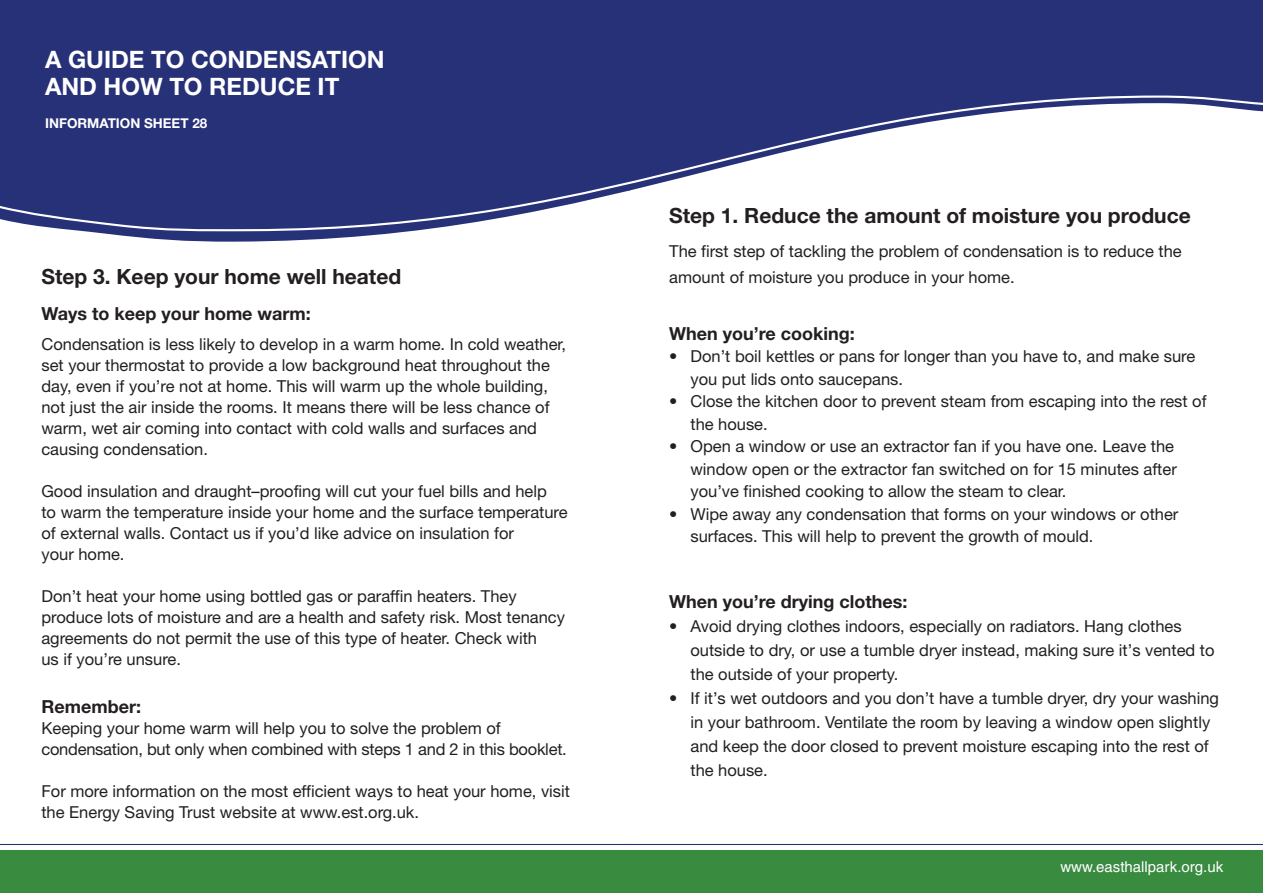
<style>
.page{position:relative;width:1263px;height:893px;background:#fff}
.page>*{position:absolute;margin:0;border:0;box-sizing:border-box;transform-origin:0 0}
.t1{font:700 24px/27px "Helvetica Neue";color:#fff}
.t2{font:700 21px "Helvetica Neue";color:#231f20}
.t3{font:700 18px "Helvetica Neue";color:#231f20}
.t4{font:16.5px/21px "Helvetica Neue";color:#231f20}
.t5{font:15px "Helvetica";color:#fff}
.t6{font:700 13.5px "Helvetica Neue";color:#fff}
</style>
<div class="page">
<svg style="left:100px;top:233px;width:294px;height:9px"></svg>
<div style="left:0;top:0;width:629px;height:233px;background:#273178"></div>
<div style="left:0;top:850px;width:630px;height:43px;background:#398b40"></div>
<hr style="left:0;top:844px;width:630px;height:1px;background:#273178">
<svg style="left:629px;top:0;width:634px;height:191px"></svg>
<div style="left:629px;top:850px;width:634px;height:43px;background:#398b40"></div>
<hr style="left:629px;top:844px;width:634px;height:1px;background:#273178">
<h1 class="t1" style="left:45px;top:48px;width:341px">A GUIDE TO CONDENSATION<br>AND HOW TO REDUCE IT</h1>
<p class="t6" style="left:45px;top:119px;width:164px">INFORMATION SHEET 28</p>
<p class="t2" style="left:41px;top:269px;width:361px">Step 3. Keep your home well heated</p>
<p class="t3" style="left:41px;top:308px;width:271px">Ways to keep your home warm:</p>
<p class="t4" style="left:41px;top:336px;width:526px">Condensation is less likely to develop in a warm home. In cold weather, set your thermostat to provide a low background heat throughout the day, even if you’re not at home. This will warm up the whole building, not just the air inside the rooms. It means there will be less chance of warm, wet air coming into contact with cold walls and surfaces and causing condensation.</p>
<p class="t4" style="left:41px;top:483px;width:528px">Good insulation and draught–proofing will cut your fuel bills and help<br>to warm the temperature inside your home and the surface temperature of external walls. Contact us if you’d like advice on insulation for<br>your home.</p>
<p class="t4" style="left:41px;top:588px;width:525px">Don’t heat your home using bottled gas or paraffin heaters. They produce lots of moisture and are a health and safety risk. Most tenancy agreements do not permit the use of this type of heater. Check with<br>us if you’re unsure.</p>
<p class="t3" style="left:41px;top:701px;width:101px">Remember:</p>
<p class="t4" style="left:41px;top:720px;width:527px">Keeping your home warm will help you to solve the problem of condensation, but only when combined with steps 1 and 2 in this booklet.</p>
<p class="t4" style="left:41px;top:783px;width:530px">For more information on the most efficient ways to heat your home, visit the Energy Saving Trust website at www.est.org.uk.</p>
<p class="t2" style="left:669px;top:208px;width:523px">Step 1. Reduce the amount of moisture you produce</p>
<p class="t4" style="left:669px;top:240px;width:514px;line-height:25.5px">The first step of tackling the problem of condensation is to reduce the amount of moisture you produce in your home.</p>
<p class="t3" style="left:669px;top:327px;width:187px">When you’re cooking:</p>
<p class="t4" style="left:690px;top:347px;width:506px;line-height:22.5px;text-indent:-21px">• Don’t boil kettles or pans for longer than you have to, and make sure you put lids onto saucepans.</p>
<p class="t4" style="left:690px;top:392px;width:518px;line-height:22.5px;text-indent:-21px">• Close the kitchen door to prevent steam from escaping into the rest of the house.</p>
<p class="t4" style="left:690px;top:437px;width:488px;line-height:22.5px;text-indent:-21px">• Open a window or use an extractor fan if you have one. Leave the window open or the extractor fan switched on for 15 minutes after you’ve finished cooking to allow the steam to clear.</p>
<p class="t4" style="left:690px;top:504px;width:489px;line-height:22.5px;text-indent:-21px">• Wipe away any condensation that forms on your windows or other surfaces. This will help to prevent the growth of mould.</p>
<p class="t3" style="left:669px;top:595px;width:240px">When you’re drying clothes:</p>
<p class="t4" style="left:690px;top:616px;width:525px;line-height:24px;text-indent:-21px">• Avoid drying clothes indoors, especially on radiators. Hang clothes outside to dry, or use a tumble dryer instead, making sure it’s vented to the outside of your property.</p>
<p class="t4" style="left:690px;top:688px;width:530px;line-height:24px;text-indent:-21px">• If it’s wet outdoors and you don’t have a tumble dryer, dry your washing in your bathroom. Ventilate the room by leaving a window open slightly and keep the door closed to prevent moisture escaping into the rest of the house.</p>
<p class="t5" style="left:1060px;top:861px;width:164px">www.easthallpark.org.uk</p>
</div>
